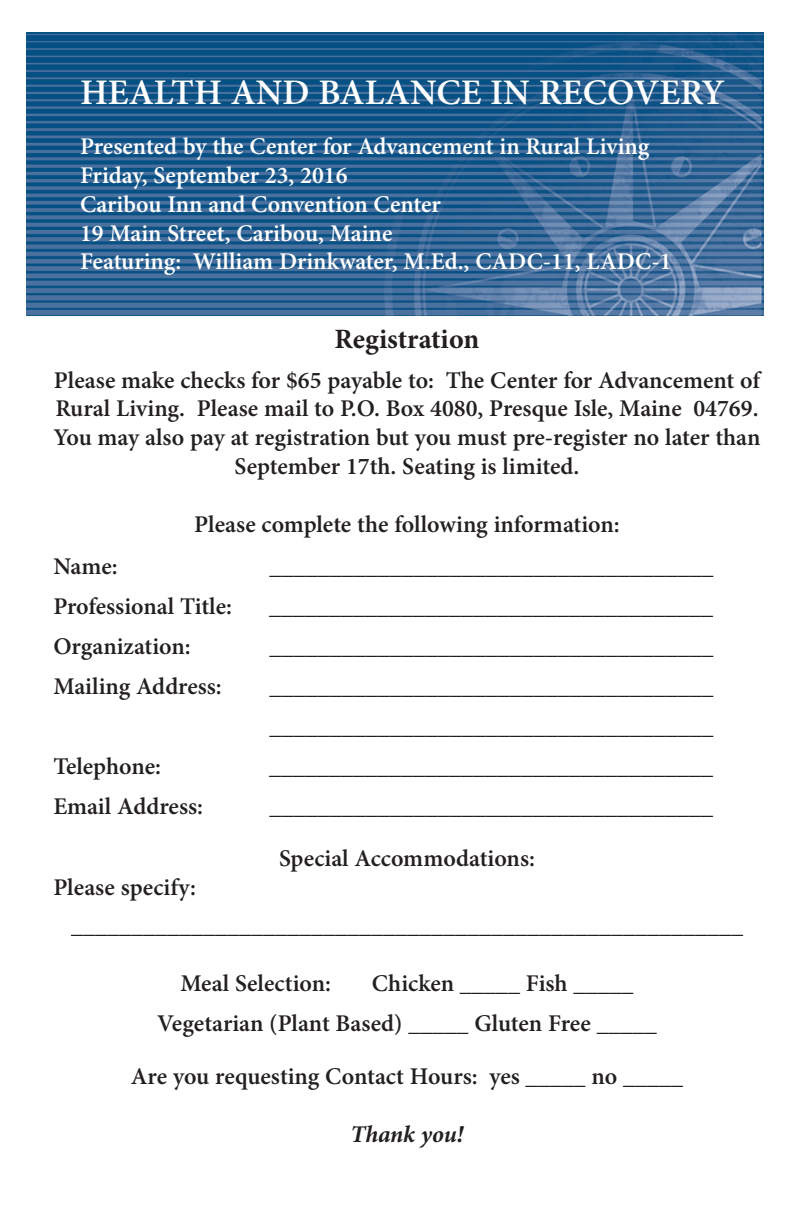
<style>
.page{position:relative;width:792px;height:1224px;background:#fff}
.page>*{position:absolute;margin:0;border:0;box-sizing:border-box;transform-origin:0 0}
.t1{font:600 36px "Minion Pro";color:#fff}
.t2{font:700 28px "Minion Pro";letter-spacing:-.005em;color:#231f20}
.t3{font:600 24px/28.8px "Minion Pro";color:#231f20}
.t4{font:600 24px/28.8px "Minion Pro";color:#fff}
.t5{font:italic 700 24px "Minion Pro";color:#231f20}
</style>
<div class="page">
<img style="left:26px;top:32px;width:737px;height:284px">
<h1 class="t1" style="left:80px;top:78px;width:646px">HEALTH AND BALANCE IN RECOVERY</h1>
<p class="t4" style="left:80px;top:134px;width:593px">Presented by the Center for Advancement in Rural Living Friday, September 23, 2016<br>Caribou Inn and Convention Center<br>19 Main Street, Caribou, Maine<br>Featuring: William Drinkwater, M.Ed., CADC-11, LADC-1</p>
<p class="t2" style="left:335px;top:328px;width:146px">Registration</p>
<p class="t3" style="left:54px;top:367px;width:708px;text-align:center">Please make checks for $65 payable to: The Center for Advancement of Rural Living. Please mail to P.O. Box 4080, Presque Isle, Maine 04769.<br>You may also pay at registration but you must pre-register no later than September 17th. Seating is limited.</p>
<p class="t3" style="left:194px;top:511px;width:427px">Please complete the following information:</p>
<p class="t3" style="left:53px;top:553px;width:66px">Name:</p>
<p class="t3" style="left:269px;top:553px;width:445px">_____________________________________</p>
<p class="t3" style="left:53px;top:593px;width:180px">Professional Title:</p>
<p class="t3" style="left:269px;top:593px;width:446px">_____________________________________</p>
<p class="t3" style="left:53px;top:633px;width:139px">Organization:</p>
<p class="t3" style="left:269px;top:633px;width:445px">_____________________________________</p>
<p class="t3" style="left:53px;top:673px;width:170px">Mailing Address:</p>
<p class="t3" style="left:53px;top:753px;width:109px">Telephone:</p>
<p class="t3" style="left:269px;top:668px;width:446px;line-height:40px">_____________________________________ _____________________________________</p>
<p class="t3" style="left:269px;top:753px;width:445px">_____________________________________</p>
<p class="t3" style="left:53px;top:793px;width:151px">Email Address:</p>
<p class="t3" style="left:279px;top:781px;width:436px;line-height:52.8px;text-indent:-10px">_____________________________________<br>Special Accommodations:</p>
<p class="t3" style="left:71px;top:870px;width:674px;line-height:38px;text-indent:-18px">Please specify: ________________________________________________________</p>
<p class="t3" style="left:180px;top:971px;width:152px">Meal Selection:</p>
<p class="t3" style="left:157px;top:965px;width:501px;line-height:40px;text-indent:215px">Chicken _____ Fish _____<br>Vegetarian (Plant Based) _____ Gluten Free _____</p>
<p class="t3" style="left:131px;top:1064px;width:554px">Are you requesting Contact Hours: yes _____ no _____</p>
<p class="t5" style="left:350px;top:1124px;width:115px">Thank you!</p>
</div>
